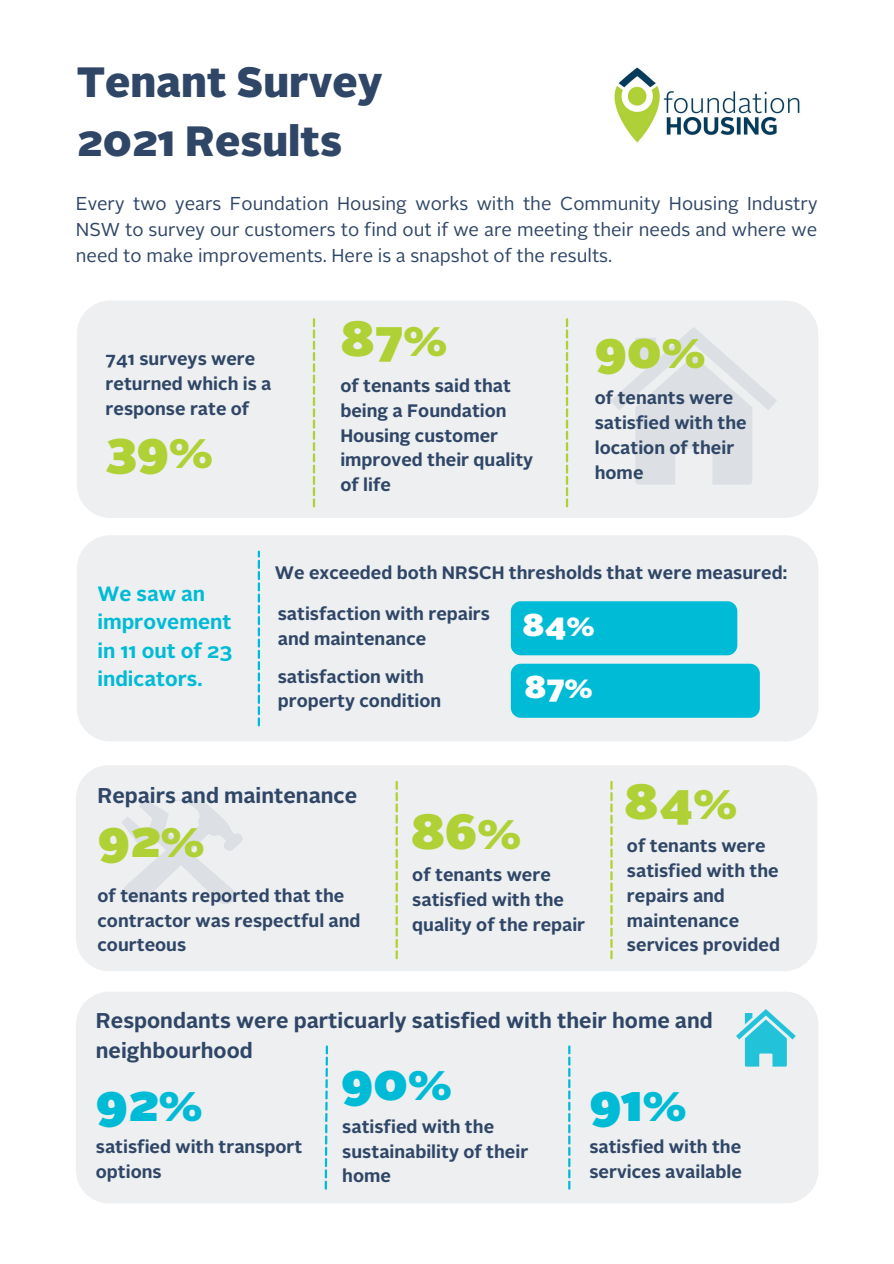
<style>
.page{position:relative;width:894px;height:1264px;background:#fff}
.page>*{position:absolute;margin:0;border:0;box-sizing:border-box;transform-origin:0 0}
.t1{font:900 49.35px "Alright Sans";color:#afd135}
.t2{font:900 49.35px "Alright Sans";color:#00bbd6}
.t3{font:900 42.3px "Alright Sans";color:#304666}
.t4{font:900 31.5px "Alright Sans";color:#fff}
.t5{font:700 21.3px/29.4px "Alright Sans";color:#304666}
.t6{font:700 20.7px/28.3px "Alright Sans";color:#00bbd6}
.t7{font:18.6px/26px "Alright Sans";color:#304666;text-align:justify}
.t8{font:700 18px/24.8px "Alright Sans";color:#304666}
</style>
<div class="page">
<img style="left:614px;top:67px;width:186px;height:76px">
<div style="left:77px;top:300px;width:741px;height:218px;background:#edeff1;border-radius:33px"></div>
<div style="left:77px;top:535px;width:741px;height:206px;background:#edeff1;border-radius:33px"></div>
<div style="left:76px;top:765px;width:741px;height:206px;background:#edeff1;border-radius:33px"></div>
<div style="left:76px;top:991px;width:742px;height:212px;background:#edeff1;border-radius:33px"></div>
<svg style="left:611px;top:327px;width:165px;height:158px"></svg>
<svg style="left:122px;top:799px;width:121px;height:105px"></svg>
<svg style="left:736px;top:1009px;width:59px;height:57px"></svg>
<svg style="left:313px;top:318px;width:2px;height:189px"></svg>
<svg style="left:565px;top:318px;width:3px;height:189px"></svg>
<svg style="left:258px;top:550px;width:2px;height:176px"></svg>
<svg style="left:395px;top:780px;width:3px;height:179px"></svg>
<svg style="left:610px;top:780px;width:2px;height:179px"></svg>
<svg style="left:324px;top:1045px;width:4px;height:144px"></svg>
<svg style="left:568px;top:1045px;width:2px;height:144px"></svg>
<div style="left:510px;top:601px;width:227px;height:54px;background:#00bbd6;border-radius:10px"></div>
<div style="left:510px;top:663px;width:249px;height:54px;background:#00bbd6;border-radius:10px"></div>
<p class="t3" style="left:77px;top:65px;width:307px">Tenant Survey</p>
<p class="t3" style="left:77px;top:123px;width:267px">2021 Results</p>
<p class="t7" style="left:76px;top:192px;width:743px">Every two years Foundation Housing works with the Community Housing Industry NSW to survey our customers to find out if we are meeting their needs and where we need to make improvements. Here is a snapshot of the results.</p>
<p class="t8" style="left:105px;top:348px;width:167px">741 surveys were returned which is a response rate of</p>
<p class="t1" style="left:105px;top:430px;width:109px">39%</p>
<p class="t1" style="left:340px;top:318px;width:109px">87%</p>
<p class="t8" style="left:340px;top:375px;width:194px">of tenants said that being a Foundation<br>Housing customer improved their quality of life</p>
<p class="t1" style="left:594px;top:331px;width:112px">90%</p>
<p class="t8" style="left:594px;top:387px;width:153px">of tenants were satisfied with the location of their home</p>
<p class="t6" style="left:97px;top:581px;width:136px">We saw an improvement in 11 out of 23 indicators.</p>
<p class="t8" style="left:275px;top:561px;width:513px">We exceeded both NRSCH thresholds that were measured:</p>
<p class="t8" style="left:278px;top:603px;width:214px">satisfaction with repairs</p>
<p class="t8" style="left:278px;top:628px;width:150px">and maintenance</p>
<p class="t8" style="left:278px;top:665px;width:148px">satisfaction with</p>
<p class="t8" style="left:278px;top:690px;width:165px">property condition</p>
<p class="t4" style="left:522px;top:612px;width:74px">84%</p>
<p class="t4" style="left:524px;top:674px;width:70px">87%</p>
<p class="t5" style="left:97px;top:782px;width:261px">Repairs and maintenance</p>
<p class="t1" style="left:98px;top:819px;width:108px">92%</p>
<p class="t8" style="left:97px;top:884px;width:264px">of tenants reported that the contractor was respectful and courteous</p>
<p class="t1" style="left:410px;top:811px;width:112px">86%</p>
<p class="t8" style="left:412px;top:864px;width:174px">of tenants were satisfied with the quality of the repair</p>
<p class="t1" style="left:624px;top:781px;width:115px">84%</p>
<p class="t8" style="left:626px;top:835px;width:154px">of tenants were satisfied with the repairs and maintenance services provided</p>
<p class="t5" style="left:96px;top:1008px;width:618px">Respondants were particuarly satisfied with their home and neighbourhood</p>
<p class="t2" style="left:96px;top:1083px;width:108px">92%</p>
<p class="t8" style="left:96px;top:1136px;width:208px">satisfied with transport</p>
<p class="t8" style="left:96px;top:1161px;width:67px">options</p>
<p class="t2" style="left:341px;top:1062px;width:112px">90%</p>
<p class="t8" style="left:342px;top:1115px;width:187px">satisfied with the sustainability of their home</p>
<p class="t2" style="left:589px;top:1083px;width:99px">91%</p>
<p class="t8" style="left:589px;top:1136px;width:154px">satisfied with the services available</p>
</div>
